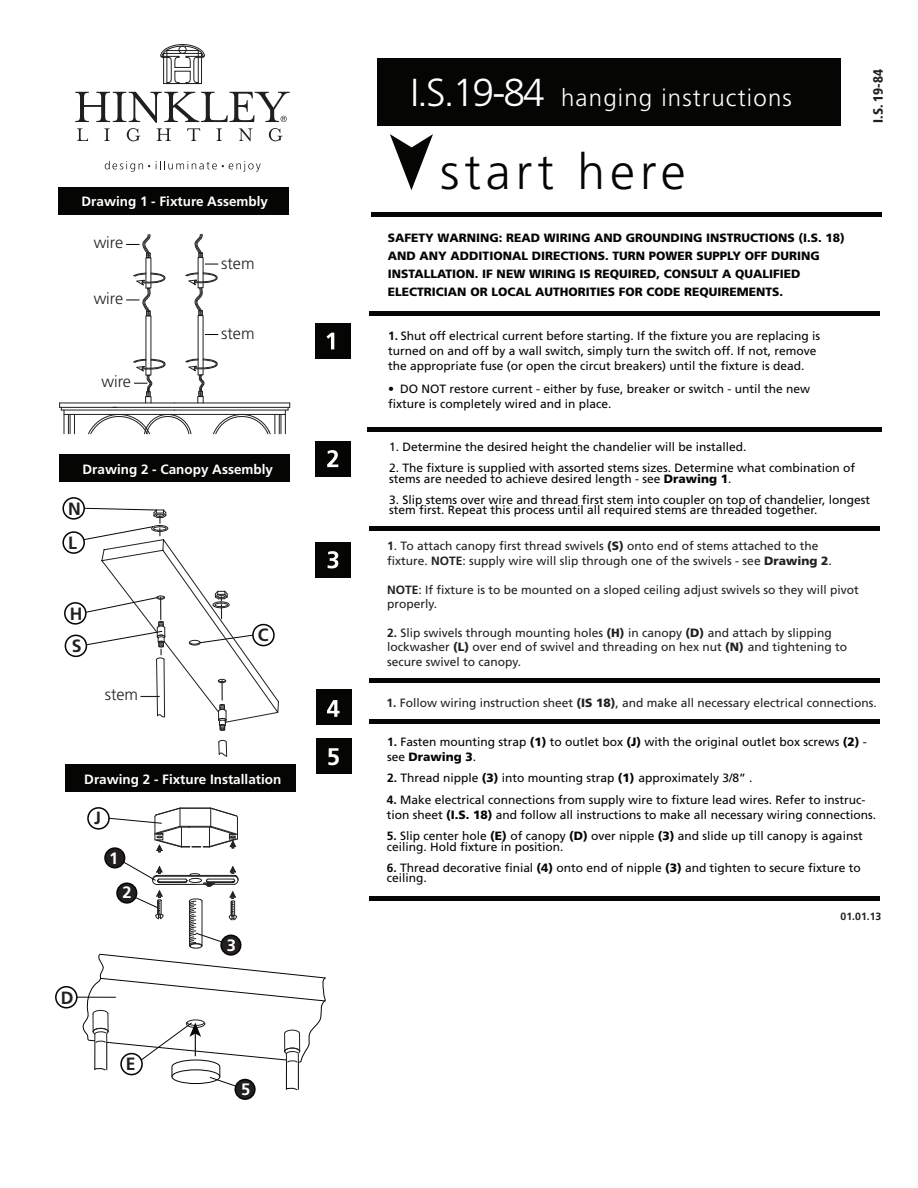
<style>
.page{position:relative;width:918px;height:1188px;background:#fff}
.page>*{position:absolute;margin:0;border:0;box-sizing:border-box;transform-origin:0 0}
.t1{font:300 49.65px "Frutiger LT Std";letter-spacing:.1em;color:#050504}
.t2{font:300 24px "Frutiger LT Std";letter-spacing:.05em;color:#fff}
.t3{font:700 24px "Frutiger LT Std";color:#fff}
.t4{font:700 17.7px "Frutiger LT Std";color:#231f20}
.t5{font:700 16.5px "Frutiger LT Std";color:#fff}
.t6{font:300 16.2px "Frutiger LT Std";color:#231f20}
.t7{font:700 13.5px "Frutiger LT Std";color:#fff}
.t8{font:900 condensed 13.5px "Frutiger LT Std";color:#231f20}
.t9{font:12px/15px "Frutiger LT Std";color:#050504}
.t10{font:12px/14.4px "Frutiger LT Std";color:#231f20}
.t11{font:900 12px/18px "Frutiger LT Std";color:#050504}
.t12{font:700 10.5px "Frutiger LT Std";color:#231f20}
.s1{font-size:39px}
.s2{font-weight:700}
.s3{font-weight:300}
.s4{font-weight:900}
</style>
<div class="page">
<div style="left:377px;top:58px;width:463px;height:68px;background:#050504"></div>
<svg style="left:105px;top:161px;width:45px;height:11px"></svg>
<svg style="left:156px;top:161px;width:105px;height:11px"></svg>
<svg style="left:160px;top:44px;width:45px;height:40px"></svg>
<svg style="left:75px;top:92px;width:215px;height:49px"></svg>
<svg style="left:390px;top:134px;width:43px;height:56px"></svg>
<div style="left:315px;top:323px;width:35px;height:36px;background:#050504"></div>
<svg style="left:326px;top:333px;width:8px;height:16px"></svg>
<div style="left:315px;top:542px;width:36px;height:35px;background:#050504"></div>
<div style="left:371px;top:212px;width:511px;height:5px;background:#050504"></div>
<div style="left:369px;top:311px;width:511px;height:5px;background:#050504"></div>
<div style="left:368px;top:427px;width:514px;height:5px;background:#050504"></div>
<div style="left:369px;top:526px;width:511px;height:5px;background:#050504"></div>
<div style="left:369px;top:719px;width:511px;height:5px;background:#050504"></div>
<div style="left:369px;top:896px;width:510px;height:5px;background:#050504"></div>
<svg style="left:328px;top:551px;width:10px;height:17px"></svg>
<div style="left:315px;top:442px;width:36px;height:35px;background:#050504"></div>
<div style="left:316px;top:689px;width:35px;height:36px;background:#050504"></div>
<svg style="left:327px;top:700px;width:13px;height:17px"></svg>
<svg style="left:327px;top:450px;width:11px;height:17px"></svg>
<div style="left:59px;top:187px;width:230px;height:28px;background:#050504"></div>
<div style="left:55px;top:986px;width:23px;height:23px;border:2px solid #050605;border-radius:50%"></div>
<hr style="left:77px;top:997px;width:39px;height:1px;background:#050605">
<div style="left:369px;top:678px;width:511px;height:5px;background:#050504"></div>
<div style="left:65px;top:635px;width:22px;height:22px;border:2px solid #050605;border-radius:50%"></div>
<div style="left:64px;top:602px;width:23px;height:23px;border:2px solid #050605;border-radius:50%"></div>
<div style="left:62px;top:531px;width:23px;height:23px;border:2px solid #050605;border-radius:50%"></div>
<div style="left:62px;top:497px;width:23px;height:23px;border:2px solid #050605;border-radius:50%"></div>
<hr style="left:60px;top:403px;width:114px;height:1px;background:#231f20">
<hr style="left:61px;top:410px;width:113px;height:1px;background:#231f20">
<hr style="left:64px;top:414px;width:110px;height:1px;background:#231f20">
<svg style="left:59px;top:403px;width:16px;height:31px"></svg>
<hr style="left:60px;top:407px;width:230px;height:1px;background:#231f20">
<svg style="left:205px;top:264px;width:13px;height:1px"></svg>
<svg style="left:205px;top:334px;width:13px;height:1px"></svg>
<svg style="left:194px;top:234px;width:9px;height:24px"></svg>
<svg style="left:185px;top:272px;width:33px;height:44px"></svg>
<svg style="left:88px;top:359px;width:203px;height:76px"></svg>
<svg style="left:126px;top:234px;width:24px;height:24px"></svg>
<svg style="left:126px;top:273px;width:40px;height:43px"></svg>
<div style="left:60px;top:454px;width:230px;height:28px;background:#050504"></div>
<svg style="left:218px;top:740px;width:9px;height:17px"></svg>
<div style="left:66px;top:765px;width:230px;height:27px;background:#050504"></div>
<svg style="left:83px;top:507px;width:196px;height:224px"></svg>
<div style="left:316px;top:738px;width:35px;height:36px;background:#050504"></div>
<div style="left:234px;top:1079px;width:22px;height:21px;background:#231f20;border:2px solid #050605;border-radius:50%"></div>
<svg style="left:81px;top:808px;width:245px;height:282px"></svg>
<p class="t7" style="left:82px;top:193px;width:188px">Drawing 1 - Fixture Assembly</p>
<h3 class="t6" style="left:94px;top:233px;width:31px">wire</h3>
<h3 class="t6" style="left:94px;top:289px;width:31px">wire</h3>
<h3 class="t6" style="left:102px;top:372px;width:31px">wire</h3>
<h3 class="t6" style="left:221px;top:254px;width:35px">stem</h3>
<h3 class="t6" style="left:221px;top:324px;width:35px">stem</h3>
<p class="t7" style="left:82px;top:461px;width:192px">Drawing 2 - Canopy Assembly</p>
<h3 class="t4" style="left:68px;top:498px;width:14px">N</h3>
<h3 class="t4" style="left:68px;top:532px;width:10px">L</h3>
<h3 class="t4" style="left:70px;top:603px;width:14px">H</h3>
<h3 class="t4" style="left:72px;top:636px;width:11px">S</h3>
<h3 class="t6" style="left:105px;top:685px;width:35px">stem</h3>
<h3 class="t4" style="left:258px;top:625px;width:12px">C</h3>
<p class="t7" style="left:84px;top:771px;width:199px">Drawing 2 - Fixture Installation</p>
<h3 class="t4" style="left:94px;top:808px;width:9px">J</h3>
<h3 class="t5" style="left:109px;top:848px;width:11px">1</h3>
<h3 class="t5" style="left:122px;top:883px;width:11px">2</h3>
<h3 class="t4" style="left:61px;top:987px;width:14px">D</h3>
<h3 class="t4" style="left:126px;top:1054px;width:11px">E</h3>
<h3 class="t5" style="left:227px;top:935px;width:11px">3</h3>
<h3 class="t5" style="left:241px;top:1080px;width:11px">5</h3>
<h2 class="t3" style="left:327px;top:743px;width:15px">5</h2>
<h2 class="t2" style="left:410px;top:84px;width:383px"><span class="s1">I.S.19-84</span> hanging instructions</h2>
<p class="t8" style="left:870px;top:123px;width:55px;rotate:-90deg">I.S. 19-84</p>
<h1 class="t1" style="left:440px;top:144px;width:247px">start here</h1>
<p class="t11" style="left:388px;top:228px;width:459px">SAFETY WARNING: READ WIRING AND GROUNDING INSTRUCTIONS (I.S. 18)<br>AND ANY ADDITIONAL DIRECTIONS. TURN POWER SUPPLY OFF DURING INSTALLATION. IF NEW WIRING IS REQUIRED, CONSULT A QUALIFIED ELECTRICIAN OR LOCAL AUTHORITIES FOR CODE REQUIREMENTS.</p>
<p class="t9" style="left:388px;top:328px;width:433px"><span class="s2">1.</span> Shut off electrical current before starting. If the fixture you are replacing is turned on and off by a wall switch, simply turn the switch off. If not, remove the appropriate fuse (or open the circut breakers) until the fixture is dead.</p>
<p class="t9" style="left:388px;top:381px;width:423px"><span class="s3">•</span> DO NOT restore current - either by fuse, breaker or switch - until the new fixture is completely wired and in place.</p>
<p class="t9" style="left:389px;top:440px;width:359px">1. Determine the desired height the chandelier will be installed.</p>
<p class="t9" style="left:389px;top:463px;width:468px;line-height:10.5px">2. The fixture is supplied with assorted stems sizes. Determine what combination of stems are needed to achieve desired length - see <span class="s4">Drawing 1</span>.</p>
<p class="t9" style="left:389px;top:495px;width:483px;line-height:10.5px">3. Slip stems over wire and thread first stem into coupler on top of chandelier, longest stem first. Repeat this process until all required stems are threaded together.</p>
<p class="t10" style="left:387px;top:539px;width:446px"><span class="s2">1</span>. To attach canopy first thread swivels <span class="s4">(S)</span> onto end of stems attached to the fixture. <span class="s2">NOTE</span>: supply wire will slip through one of the swivels - see <span class="s4">Drawing 2</span>.</p>
<p class="t10" style="left:387px;top:582px;width:473px"><span class="s2">NOTE</span>: If fixture is to be mounted on a sloped ceiling adjust swivels so they will pivot properly.</p>
<p class="t10" style="left:387px;top:625px;width:461px"><span class="s2">2.</span> Slip swivels through mounting holes <span class="s4">(H)</span> in canopy <span class="s4">(D)</span> and attach by slipping lockwasher <span class="s4">(L)</span> over end of swivel and threading on hex nut <span class="s4">(N)</span> and tightening to secure swivel to canopy.</p>
<p class="t10" style="left:387px;top:696px;width:492px"><span class="s2">1.</span> Follow wiring instruction sheet <span class="s4">(IS 18)</span>, and make all necessary electrical connections.</p>
<p class="t9" style="left:387px;top:734px;width:481px"><span class="s2">1.</span> Fasten mounting strap <span class="s4">(1)</span> to outlet box <span class="s4">(J)</span> with the original outlet box screws <span class="s4">(2)</span> - see <span class="s4">Drawing 3</span>.</p>
<p class="t9" style="left:387px;top:770px;width:367px"><span class="s2">2.</span> Thread nipple <span class="s4">(3)</span> into mounting strap <span class="s4">(1)</span> approximately 3/8” .</p>
<p class="t9" style="left:387px;top:793px;width:491px"><span class="s2">4.</span> Make electrical connections from supply wire to fixture lead wires. Refer to instruc&shy;tion sheet <span class="s4">(I.S. 18)</span> and follow all instructions to make all necessary wiring connections.</p>
<p class="t9" style="left:387px;top:831px;width:477px;line-height:10.5px"><span class="s2">5.</span> Slip center hole <span class="s4">(E)</span> of canopy <span class="s4">(D)</span> over nipple <span class="s4">(3)</span> and slide up till canopy is against ceiling. Hold fixture in position.</p>
<p class="t9" style="left:387px;top:863px;width:475px;line-height:10.5px"><span class="s2">6.</span> Thread decorative finial <span class="s4">(4)</span> onto end of nipple <span class="s4">(3)</span> and tighten to secure fixture to ceiling.</p>
<p class="t12" style="left:841px;top:910px;width:42px">01.01.13</p>
</div>
